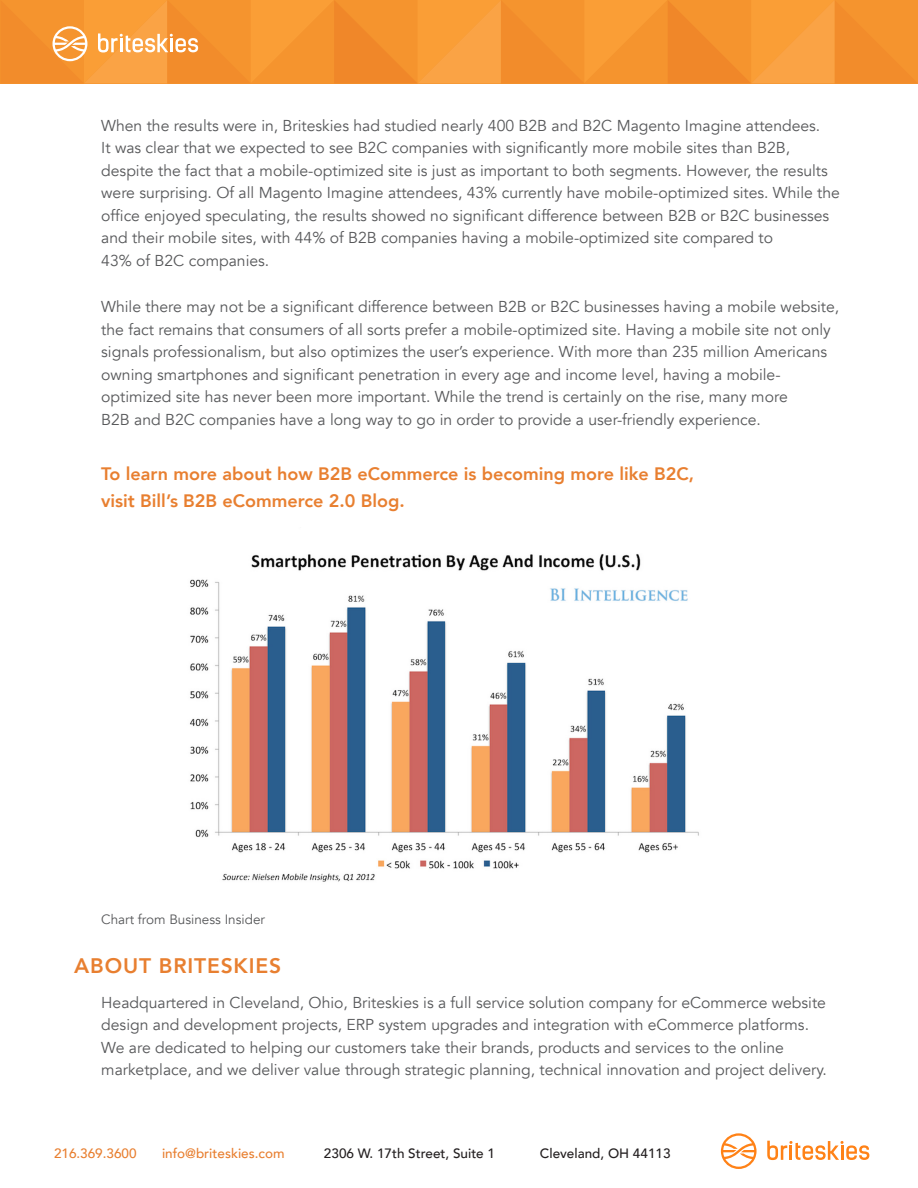
<style>
.page{position:relative;width:918px;height:1188px;background:#fff}
.page>*{position:absolute;margin:0;border:0;box-sizing:border-box;transform-origin:0 0}
.section_titles{font:800 21px "Avenir";letter-spacing:.04em;color:#e87f30}
.pull_quote{font:800 18px/27px "Avenir";color:#e87f30}
.body{font:15.75px/22.5px "Avenir";color:#57585a}
.briteskies_contact{font:500 13.5px "Avenir";color:#231f20}
.briteskies_contact-2{font:500 13.5px "Avenir";color:#e87f30}
.body-2{font:13.5px "Avenir";color:#57585a}
</style>
<div class="page">
<svg style="left:1px;top:0;width:917px;height:83px;background:#f59734"></svg>
<svg style="left:721px;top:1133px;width:36px;height:36px"></svg>
<svg style="left:767px;top:1141px;width:102px;height:19px"></svg>
<img style="left:190px;top:553px;width:509px;height:329px">
<p class="body" style="left:101px;top:114px;width:740px">When the results were in, Briteskies had studied nearly 400 B2B and B2C Magento Imagine attendees.<br>It was clear that we expected to see B2C companies with significantly more mobile sites than B2B, despite the fact that a mobile-optimized site is just as important to both segments. However, the results were surprising. Of all Magento Imagine attendees, 43% currently have mobile-optimized sites. While the office enjoyed speculating, the results showed no significant difference between B2B or B2C businesses and their mobile sites, with 44% of B2B companies having a mobile-optimized site compared to<br>43% of B2C companies.</p>
<p class="body" style="left:101px;top:296px;width:739px">While there may not be a significant difference between B2B or B2C businesses having a mobile website, the fact remains that consumers of all sorts prefer a mobile-optimized site. Having a mobile site not only signals professionalism, but also optimizes the user’s experience. With more than 235 million Americans owning smartphones and significant penetration in every age and income level, having a mobile&shy;optimized site has never been more important. While the trend is certainly on the rise, many more<br>B2B and B2C companies have a long way to go in order to provide a user-friendly experience.</p>
<p class="pull_quote" style="left:101px;top:460px;width:594px">To learn more about how B2B eCommerce is becoming more like B2C, visit Bill’s B2B eCommerce 2.0 Blog.</p>
<p class="body-2" style="left:101px;top:911px;width:165px">Chart from Business Insider</p>
<p class="section_titles" style="left:74px;top:950px;width:209px">ABOUT BRITESKIES</p>
<p class="body" style="left:101px;top:991px;width:727px">Headquartered in Cleveland, Ohio, Briteskies is a full service solution company for eCommerce website design and development projects, ERP system upgrades and integration with eCommerce platforms.<br>We are dedicated to helping our customers take their brands, products and services to the online marketplace, and we deliver value through strategic planning, technical innovation and project delivery.</p>
<p class="briteskies_contact-2" style="left:54px;top:1142px;width:84px">216.369.3600</p>
<p class="briteskies_contact-2" style="left:162px;top:1142px;width:124px">info@briteskies.com</p>
<p class="briteskies_contact" style="left:324px;top:1142px;width:173px">2306 W. 17th Street, Suite 1</p>
<p class="briteskies_contact" style="left:540px;top:1142px;width:132px">Cleveland, OH 44113</p>
</div>
